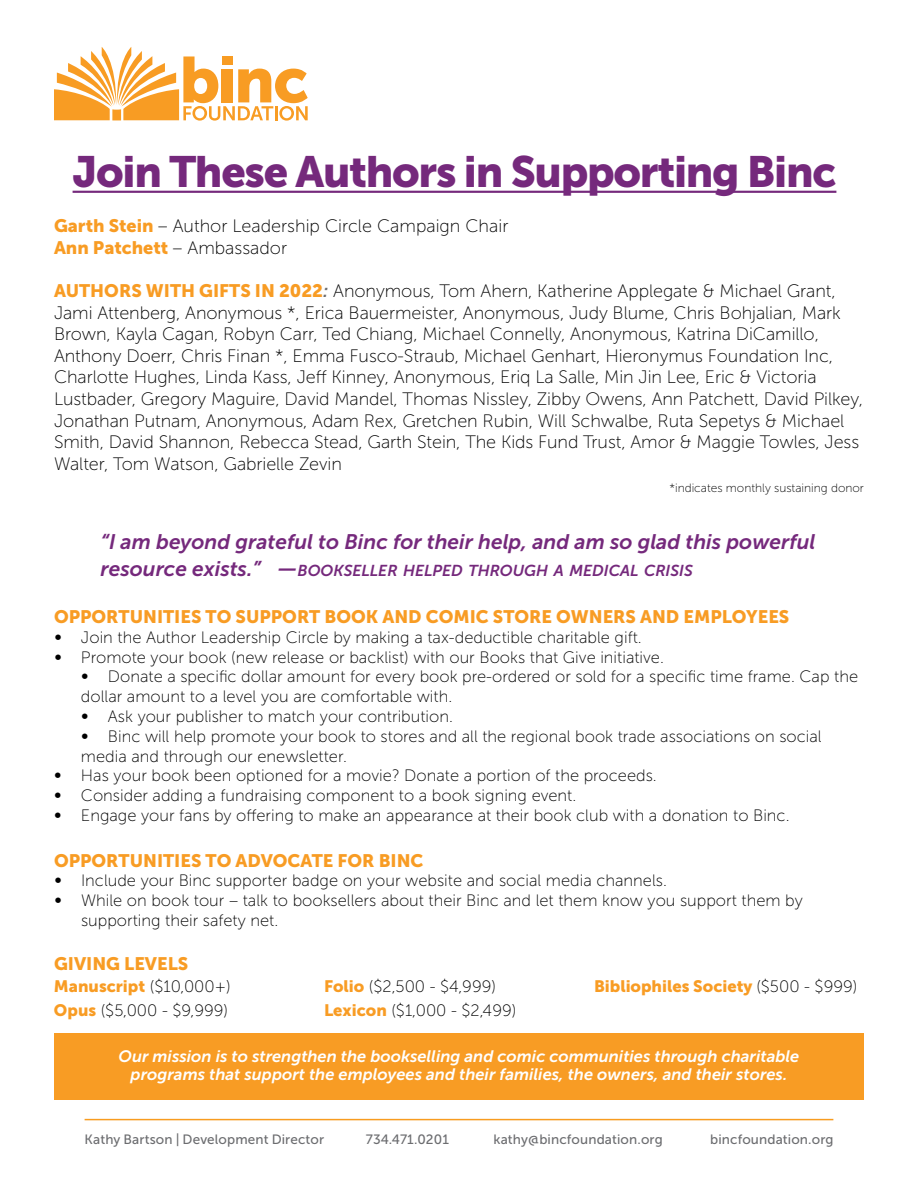
<style>
.page{position:relative;width:918px;height:1188px;background:#fff}
.page>*{position:absolute;margin:0;border:0;box-sizing:border-box;transform-origin:0 0}
.t1{font:43.5px "Museo Sans 900";letter-spacing:-.03em;color:#75297c}
.t2{font:italic 21px "Museo Sans 700";color:#75297c}
.t3{font:18px/21.6px "Museo Sans 100";letter-spacing:-.005em;color:#000}
.t4{font:18px "Museo Sans 900";color:#f89c24}
.t5{font:16.5px/24px "Museo Sans 100";color:#000}
.t6{font:italic 16.5px/18px "Museo Sans 700";color:#fff;text-align:center}
.t7{font:16.5px "Museo Sans 900";color:#f89c24}
.t8{font:italic 15.75px "Museo Sans 700";color:#75297c}
.t9{font:13.5px "Museo Sans 500";letter-spacing:.01em;color:#6c6d70}
.t10{font:12px "Museo Sans 100";color:#000}
.s1{font-family:"Museo Sans 900";color:#f89c24}
.s2{font-family:"Museo Sans 100";color:#000}
.s3{font-family:"Museo Sans 700";font-style:italic;color:#6c6d70}
.s4{font-size:21px}
.s5{font-size:22.5px}
</style>
<div class="page">
<hr style="left:85px;top:1119px;width:748px;height:1px;background:#f89c20">
<svg style="left:54px;top:47px;width:254px;height:74px"></svg>
<hr style="left:73px;top:191px;width:763px;height:2px;background:#75297c">
<div style="left:54px;top:1033px;width:810px;height:67px;background:#f89c24"></div>
<h1 class="t1" style="left:73px;top:147px;width:765px">Join These Authors in Supporting Binc</h1>
<p class="t3" style="left:54px;top:215px;width:456px"><span class="s1">Garth Stein</span> – Author Leadership Circle Campaign Chair</p>
<p class="t4" style="left:54px;top:237px;width:235px">Ann Patchett <span class="s2">– Ambassador</span></p>
<p class="t3" style="left:54px;top:280px;width:811px"><span class="s1">AUTHORS WITH GIFTS IN 2022</span><span class="s3">:</span> Anonymous, Tom Ahern, Katherine Applegate &amp; Michael Grant, Jami Attenberg, Anonymous *, Erica Bauermeister, Anonymous, Judy Blume, Chris Bohjalian, Mark Brown, Kayla Cagan, Robyn Carr, Ted Chiang, Michael Connelly, Anonymous, Katrina DiCamillo, Anthony Doerr, Chris Finan *, Emma Fusco-Straub, Michael Genhart, Hieronymus Foundation Inc, Charlotte Hughes, Linda Kass, Jeff Kinney, Anonymous, Eriq La Salle, Min Jin Lee, Eric &amp; Victoria Lustbader, Gregory Maguire, David Mandel, Thomas Nissley, Zibby Owens, Ann Patchett, David Pilkey, Jonathan Putnam, Anonymous, Adam Rex, Gretchen Rubin, Will Schwalbe, Ruta Sepetys &amp; Michael Smith, David Shannon, Rebecca Stead, Garth Stein, The Kids Fund Trust, Amor &amp; Maggie Towles, Jess Walter, Tom Watson, Gabrielle Zevin</p>
<p class="t10" style="left:669px;top:482px;width:196px">*indicates monthly sustaining donor</p>
<p class="t2" style="left:100px;top:530px;width:716px">“I am beyond grateful to Binc for their help, and am so glad this powerful</p>
<p class="t8" style="left:100px;top:562px;width:594px"><span class="s4">resource exists.”</span> <span class="s5">—</span>BOOKSELLER HELPED THROUGH A MEDICAL CRISIS</p>
<p class="t4" style="left:54px;top:607px;width:737px">OPPORTUNITIES TO SUPPORT BOOK AND COMIC STORE OWNERS AND EMPLOYEES</p>
<p class="t5" style="left:54px;top:625px;width:589px">∞ Join the Author Leadership Circle by making a tax-deductible charitable gift.</p>
<p class="t5" style="left:54px;top:645px;width:611px">∞ Promote your book (new release or backlist) with our Books that Give initiative.</p>
<p class="t5" style="left:81px;top:665px;width:779px">∞ Donate a specific dollar amount for every book pre-ordered or sold for a specific time frame. Cap the</p>
<p class="t5" style="left:81px;top:685px;width:373px">dollar amount to a level you are comfortable with.</p>
<p class="t5" style="left:81px;top:705px;width:374px">∞ Ask your publisher to match your contribution.</p>
<p class="t5" style="left:81px;top:724px;width:742px">∞ Binc will help promote your book to stores and all the regional book trade associations on social</p>
<p class="t5" style="left:81px;top:744px;width:268px">media and through our enewsletter.</p>
<p class="t5" style="left:54px;top:764px;width:604px">∞ Has your book been optioned for a movie? Donate a portion of the proceeds.</p>
<p class="t5" style="left:54px;top:784px;width:524px">∞ Consider adding a fundraising component to a book signing event.</p>
<p class="t5" style="left:54px;top:804px;width:737px">∞ Engage your fans by offering to make an appearance at their book club with a donation to Binc.</p>
<p class="t4" style="left:54px;top:850px;width:371px">OPPORTUNITIES TO ADVOCATE FOR BINC</p>
<p class="t5" style="left:54px;top:869px;width:615px">∞ Include your Binc supporter badge on your website and social media channels.</p>
<p class="t5" style="left:54px;top:889px;width:750px">∞ While on book tour – talk to booksellers about their Binc and let them know you support them by</p>
<p class="t5" style="left:81px;top:909px;width:199px">supporting their safety net.</p>
<p class="t4" style="left:54px;top:953px;width:136px">GIVING LEVELS</p>
<p class="t7" style="left:54px;top:977px;width:178px">Manuscript <span class="s2">($10,000+)</span></p>
<p class="t5" style="left:54px;top:998px;width:176px"><span class="s1">Opus</span> ($5,000 - $9,999)</p>
<p class="t5" style="left:324px;top:974px;width:194px"><span class="s1">Folio</span> ($2,500 - $4,999)<br><span class="s1">Lexicon</span> ($1,000 - $2,499)</p>
<p class="t7" style="left:594px;top:977px;width:265px">Bibliophiles Society <span class="s2">($500 - $999)</span></p>
<p class="t6" style="left:119px;top:1047px;width:682px">Our mission is to strengthen the bookselling and comic communities through charitable programs that support the employees and their families, the owners, and their stores.</p>
<p class="t9" style="left:85px;top:1132px;width:241px">Kathy Bartson | Development Director</p>
<p class="t9" style="left:366px;top:1132px;width:85px">734.471.0201</p>
<p class="t9" style="left:493px;top:1132px;width:171px">kathy@bincfoundation.org</p>
<p class="t9" style="left:710px;top:1132px;width:125px">bincfoundation.org</p>
</div>
